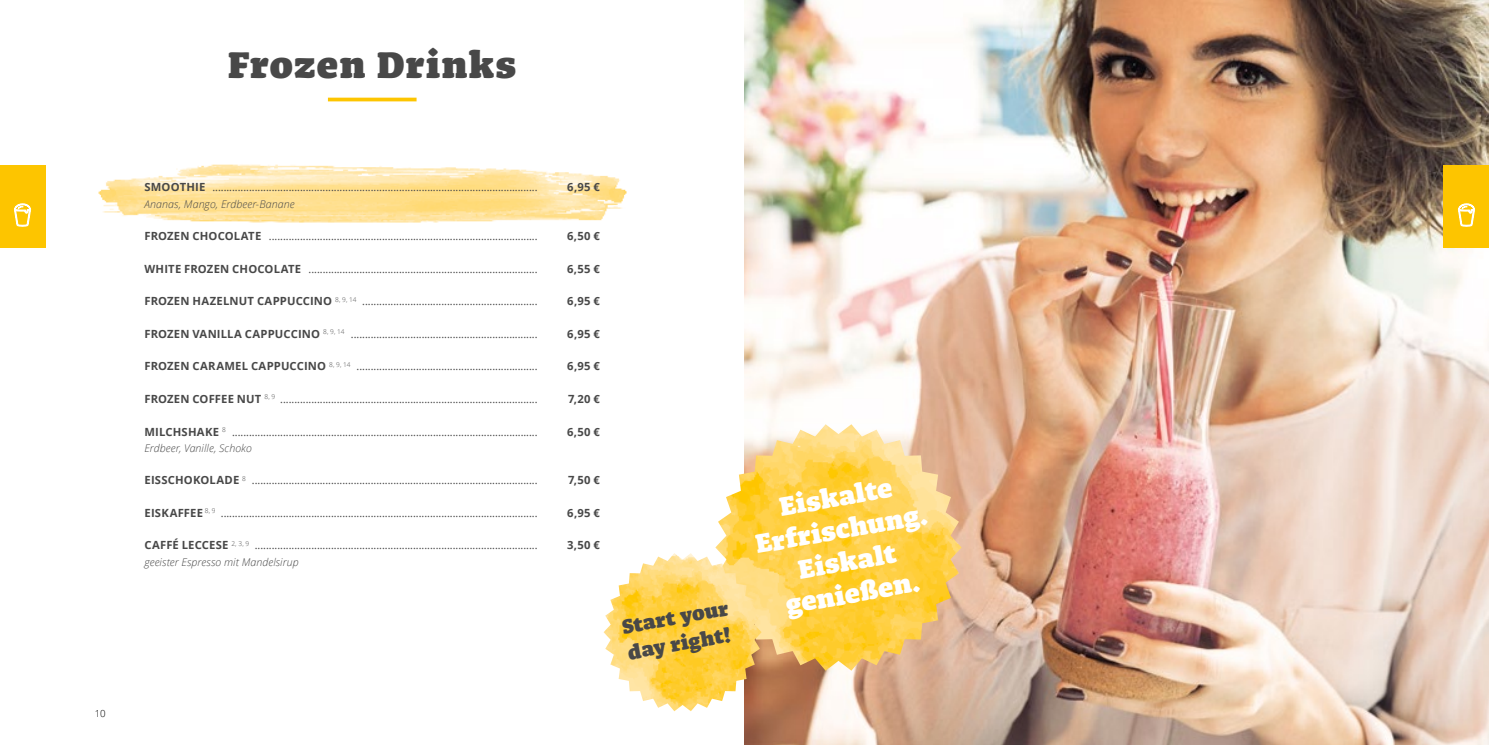
<style>
.page{position:relative;width:1489px;height:745px;background:#fff}
.page>*{position:absolute;margin:0;border:0;box-sizing:border-box;transform-origin:0 0}
.t1{font:900 43.75px "Frido";letter-spacing:.04em;color:#484848}
.t2{font:900 31.12px/32.5px "Frido";color:#fff;text-align:center}
.t3{font:900 23.62px/26.5px "Frido";color:#484848}
.t4{font:700 11.25px "Open Sans";letter-spacing:.03em;color:#484848}
.t5{font:10.62px "Open Sans";color:#484848}
.t6{font:italic 300 10.62px "Open Sans";letter-spacing:.01em;color:#484848}
.t7{font:300 9.75px "Open Sans";color:#000}
.s1{font-weight:700;font-size:11.25px}
</style>
<div class="page">
<img style="left:98px;top:164px;width:529px;height:59px">
<img style="left:744px;top:0;width:744px;height:744px">
<hr style="left:328px;top:98px;width:88px;height:3px;background:#fdc500">
<img style="left:715px;top:424px;width:246px;height:246px">
<img style="left:603px;top:552px;width:158px;height:158px">
<div style="left:0;top:165px;width:45px;height:83px;background:#fdc500"></div>
<svg style="left:14px;top:203px;width:18px;height:24px"></svg>
<div style="left:1443px;top:165px;width:45px;height:83px;background:#fdc500"></div>
<svg style="left:1457px;top:203px;width:18px;height:24px"></svg>
<h1 class="t1" style="left:228px;top:39px;width:289px">Frozen Drinks</h1>
<p class="t7" style="left:95px;top:706px;width:13px">10</p>
<p class="t5" style="left:144px;top:180px;width:394px"><span class="s1">SMOOTHIE</span> ...................................................................................................................</p>
<p class="t4" style="left:567px;top:179px;width:34px">6,95 €</p>
<p class="t6" style="left:144px;top:196px;width:152px">Ananas, Mango, Erdbeer-Banane</p>
<p class="t5" style="left:144px;top:229px;width:394px"><span class="s1">FROZEN CHOCOLATE</span> ...............................................................................................</p>
<p class="t4" style="left:567px;top:228px;width:34px">6,50 €</p>
<p class="t5" style="left:144px;top:261px;width:394px"><span class="s1">WHITE FROZEN CHOCOLATE</span> .................................................................................</p>
<p class="t4" style="left:567px;top:260px;width:34px">6,55 €</p>
<p class="t5" style="left:144px;top:294px;width:394px"><span class="s1">FROZEN HAZELNUT CAPPUCCINO</span> <sup>8,</sup> <sup>9,</sup> <sup>14</sup> ..............................................................</p>
<p class="t4" style="left:567px;top:293px;width:34px">6,95 €</p>
<p class="t5" style="left:144px;top:326px;width:394px"><span class="s1">FROZEN VANILLA CAPPUCCINO</span> <sup>8,</sup> <sup>9,</sup> <sup>14</sup> ..................................................................</p>
<p class="t4" style="left:567px;top:325px;width:34px">6,95 €</p>
<p class="t5" style="left:144px;top:359px;width:394px"><span class="s1">FROZEN CARAMEL CAPPUCCINO</span> <sup>8,</sup> <sup>9,</sup> <sup>14</sup> ................................................................</p>
<p class="t4" style="left:567px;top:358px;width:34px">6,95 €</p>
<p class="t5" style="left:144px;top:391px;width:394px"><span class="s1">FROZEN COFFEE NUT</span> <sup>8,</sup> <sup>9</sup> ...........................................................................................</p>
<p class="t4" style="left:568px;top:390px;width:33px">7,20 €</p>
<p class="t5" style="left:144px;top:424px;width:394px"><span class="s1">MILCHSHAKE</span> <sup>8</sup> ............................................................................................................</p>
<p class="t4" style="left:567px;top:423px;width:34px">6,50 €</p>
<p class="t6" style="left:144px;top:440px;width:109px">Erdbeer, Vanille, Schoko</p>
<p class="t5" style="left:144px;top:473px;width:394px"><span class="s1">EISSCHOKOLADE</span> <sup>8</sup> .....................................................................................................</p>
<p class="t4" style="left:568px;top:472px;width:33px">7,50 €</p>
<p class="t5" style="left:144px;top:505px;width:394px"><span class="s1">EISKAFFEE</span> <sup>8,</sup> <sup>9</sup> ................................................................................................................</p>
<p class="t4" style="left:567px;top:504px;width:34px">6,95 €</p>
<p class="t5" style="left:144px;top:538px;width:394px"><span class="s1">CAFFÉ LECCESE</span> <sup>2,</sup> <sup>3,</sup> <sup>9</sup> ....................................................................................................</p>
<p class="t4" style="left:567px;top:537px;width:34px">3,50 €</p>
<p class="t6" style="left:144px;top:554px;width:156px">geeister Espresso mit Mandelsirup</p>
<h3 class="t3" style="left:620px;top:613px;width:109px;rotate:-10deg">Start your day right!</h3>
<h2 class="t2" style="left:747px;top:495px;width:175px;rotate:-10deg">Eiskalte<br>Erfrischung.<br>Eiskalt genießen.</h2>
</div>
